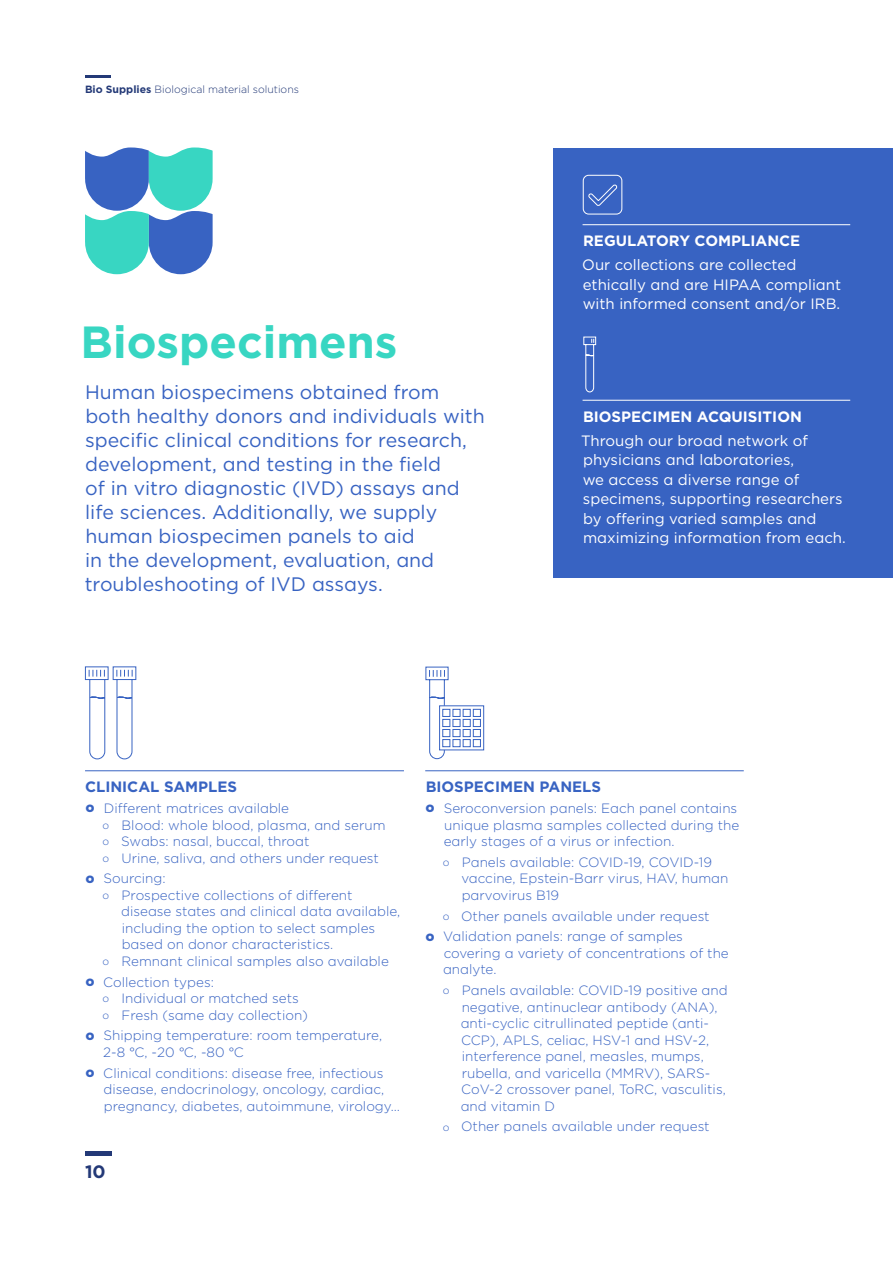
<style>
.page{position:relative;width:893px;height:1263px;background:#fff}
.page>*{position:absolute;margin:0;border:0;box-sizing:border-box;transform-origin:0 0}
.t1{font:700 45px "Gotham";color:#38d6c2}
.t2{font:19.5px/24px "Gotham";color:#3863c2}
.t3{font:700 18px "Gotham";color:#233977}
.t4{font:15px/19.5px "Gotham";color:#fff}
.t5{font:700 15px "Gotham";color:#fff}
.t6{font:700 15px "Gotham";color:#3863c2}
.t7{font:300 13.5px/16.5px "Gotham";color:#3863c2}
.t8{font:300 10.5px "Gotham";color:#233977}
.s1{font-weight:700}
.s2{font-weight:900;font-size:10.5px}
.s3{font-size:10.5px}
</style>
<div class="page">
<svg style="left:85px;top:147px;width:128px;height:127px"></svg>
<div style="left:553px;top:149px;width:340px;height:429px;background:#3863c2"></div>
<hr style="left:583px;top:224px;width:267px;height:1px;background:#fff">
<hr style="left:583px;top:400px;width:267px;height:1px;background:#fff">
<hr style="left:425px;top:770px;width:319px;height:1px;background:#3863c2">
<hr style="left:85px;top:770px;width:319px;height:1px;background:#3863c2">
<svg style="left:583px;top:175px;width:39px;height:40px"></svg>
<svg style="left:85px;top:666px;width:52px;height:94px"></svg>
<svg style="left:583px;top:336px;width:13px;height:57px"></svg>
<div style="left:439px;top:705px;width:45px;height:45px;background:#fff;border:1px solid #3863c2"></div>
<svg style="left:425px;top:666px;width:56px;height:93px"></svg>
<div style="left:85px;top:1151px;width:26px;height:5px;background:#233977"></div>
<hr style="left:85px;top:76px;width:26px;height:2px;background:#233977">
<p class="t8" style="left:85px;top:83px;width:215px"><span class="s1">Bio Supplies</span> Biological material solutions</p>
<h1 class="t1" style="left:81px;top:312px;width:318px">Biospecimens</h1>
<p class="t2" style="left:85px;top:379px;width:402px">Human biospecimens obtained from both healthy donors and individuals with specific clinical conditions for research, development, and testing in the field<br>of in vitro diagnostic (IVD) assays and life sciences. Additionally, we supply human biospecimen panels to aid<br>in the development, evaluation, and troubleshooting of IVD assays.</p>
<p class="t5" style="left:583px;top:231px;width:219px">REGULATORY COMPLIANCE</p>
<p class="t4" style="left:582px;top:255px;width:260px">Our collections are collected ethically and are HIPAA compliant with informed consent and/or IRB.</p>
<p class="t5" style="left:583px;top:407px;width:220px">BIOSPECIMEN ACQUISITION</p>
<p class="t4" style="left:581px;top:430px;width:266px">Through our broad network of physicians and laboratories,<br>we access a diverse range of specimens, supporting researchers by offering varied samples and maximizing information from each.</p>
<p class="t6" style="left:85px;top:777px;width:154px">CLINICAL SAMPLES</p>
<p class="t7" style="left:103px;top:800px;width:284px;text-indent:-17px"><span class="s2">O</span> Different matrices available<br><span class="s3">o</span> Blood: whole blood, plasma, and serum <span class="s3">o</span> Swabs: nasal, buccal, throat<br><span class="s3">o</span> Urine, saliva, and others under request</p>
<p class="t7" style="left:86px;top:870px;width:81px"><span class="s2">O</span> Sourcing:</p>
<p class="t7" style="left:103px;top:886px;width:251px"><span class="s3">o</span> Prospective collections of different</p>
<p class="t7" style="left:121px;top:903px;width:281px">disease states and clinical data available,</p>
<p class="t7" style="left:122px;top:919px;width:255px">including the option to select samples</p>
<p class="t7" style="left:122px;top:936px;width:213px">based on donor characteristics.</p>
<p class="t7" style="left:103px;top:952px;width:288px"><span class="s3">o</span> Remnant clinical samples also available</p>
<p class="t7" style="left:103px;top:973px;width:207px;text-indent:-17px"><span class="s2">O</span> Collection types:<br><span class="s3">o</span> Individual or matched sets <span class="s3">o</span> Fresh (same day collection)</p>
<p class="t7" style="left:103px;top:1027px;width:280px;text-indent:-17px"><span class="s2">O</span> Shipping temperature: room temperature,<br>2-8 °C, -20 °C, -80 °C</p>
<p class="t7" style="left:103px;top:1064px;width:298px;text-indent:-18px"><span class="s2">O</span> Clinical conditions: disease free, infectious disease, endocrinology, oncology, cardiac, pregnancy, diabetes, autoimmune, virology…</p>
<h3 class="t3" style="left:85px;top:1159px;width:22px">10</h3>
<p class="t6" style="left:426px;top:777px;width:177px">BIOSPECIMEN PANELS</p>
<p class="t7" style="left:444px;top:800px;width:297px;text-indent:-18px"><span class="s2">O</span> Seroconversion panels: Each panel contains unique plasma samples collected during the early stages of a virus or infection.</p>
<p class="t7" style="left:461px;top:853px;width:268px;text-indent:-19px"><span class="s3">o</span> Panels available: COVID-19, COVID-19 vaccine, Epstein-Barr virus, HAV, human parvovirus B19</p>
<p class="t7" style="left:426px;top:905px;width:285px;line-height:20.7px;text-indent:17px"><span class="s3">o</span> Other panels available under request<br><span class="s2">O</span> Validation panels: range of samples</p>
<p class="t7" style="left:443px;top:944px;width:287px">covering a variety of concentrations of the analyte.</p>
<p class="t7" style="left:461px;top:982px;width:269px;text-indent:-18px"><span class="s3">o</span> Panels available: COVID-19 positive and negative, antinuclear antibody (ANA), anti-cyclic citrullinated peptide (anti-CCP), APLS, celiac, HSV-1 and HSV-2, interference panel, measles, mumps, rubella, and varicella (MMRV), SARS-CoV-2 crossover panel, ToRC, vasculitis, and vitamin D</p>
<p class="t7" style="left:443px;top:1118px;width:268px"><span class="s3">o</span> Other panels available under request</p>
</div>
